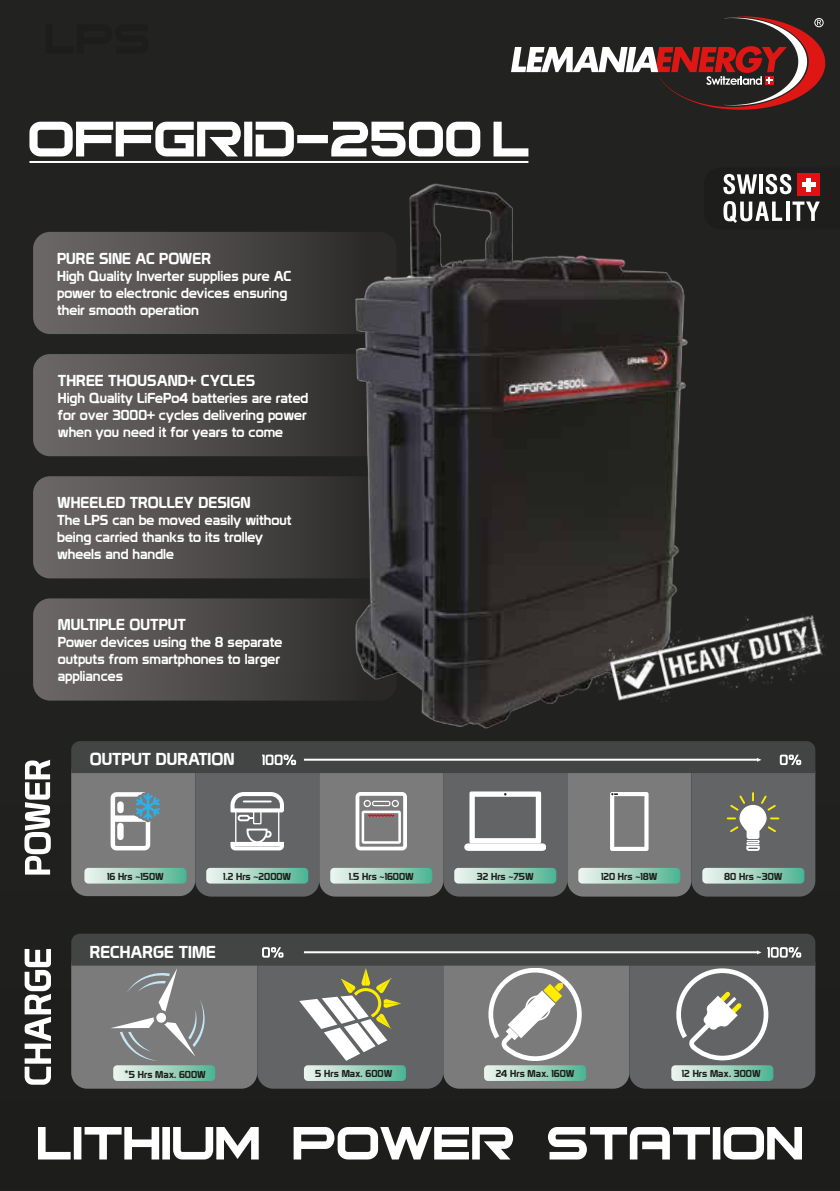
<style>
.page{position:relative;width:840px;height:1191px;background:#fff}
.page>*{position:absolute;margin:0;border:0;box-sizing:border-box;transform-origin:0 0}
.t1{font:17px "Prototype";color:#fff}
.t2{font:15.6px "Prototype";color:#fff}
.t3{font:14px/17px "Prototype";color:#fff}
.t4{font:9.8px "Prototype";color:#1d1d1b}
.s1{font-family:"Arial";font-size:11px;color:#231f20}
.s2{color:#231f20}
</style>
<div class="page">
<div style="left:0;top:0;width:839px;height:1191px;background:#222221"></div>
<div style="left:0;top:672px;width:839px;height:519px;background:#1d1d1b"></div>
<svg style="left:33px;top:232px;width:363px;height:102px;background:#524f4e"></svg>
<svg style="left:33px;top:354px;width:363px;height:102px;background:#524f4e"></svg>
<svg style="left:723px;top:173px;width:97px;height:50px"></svg>
<svg style="left:33px;top:476px;width:363px;height:102px;background:#524f4e"></svg>
<svg style="left:33px;top:598px;width:363px;height:102px;background:#524f4e"></svg>
<img style="left:319px;top:130px;width:369px;height:599px">
<svg style="left:29px;top:122px;width:451px;height:34px"></svg>
<svg style="left:511px;top:16px;width:313px;height:94px"></svg>
<div style="left:814px;top:18px;width:9px;height:9px;border:1px solid #fff;border-radius:50%"></div>
<hr style="left:29px;top:161px;width:499px;height:2px;background:#fff">
<div style="left:443px;top:757px;width:124px;height:139px;background:#636465;border-radius:16px"></div>
<div style="left:567px;top:757px;width:124px;height:139px;background:#7c7b7b;border-radius:16px"></div>
<div style="left:691px;top:757px;width:123px;height:139px;background:#636465;border-radius:16px"></div>
<div style="left:71px;top:949px;width:186px;height:139px;background:#7c7b7b;border-radius:16px"></div>
<svg style="left:25px;top:949px;width:26px;height:135px"></svg>
<div style="left:257px;top:949px;width:186px;height:139px;background:#636465;border-radius:16px"></div>
<div style="left:443px;top:949px;width:186px;height:139px;background:#7c7b7b;border-radius:16px"></div>
<div style="left:629px;top:949px;width:185px;height:139px;background:#636465;border-radius:16px"></div>
<svg style="left:71px;top:933px;width:743px;height:148px"></svg>
<div style="left:71px;top:756px;width:124px;height:140px;background:#7c7b7b;border-radius:16px"></div>
<div style="left:195px;top:757px;width:124px;height:139px;background:#636465;border-radius:16px"></div>
<div style="left:319px;top:757px;width:124px;height:139px;background:#7c7b7b;border-radius:16px"></div>
<svg style="left:330px;top:868px;width:102px;height:15px;background:#a3d4c1"></svg>
<svg style="left:206px;top:868px;width:102px;height:15px;background:#a3d4c1"></svg>
<svg style="left:84px;top:868px;width:102px;height:15px;background:#a3d4c1"></svg>
<svg style="left:24px;top:759px;width:27px;height:115px"></svg>
<svg style="left:111px;top:792px;width:49px;height:58px"></svg>
<svg style="left:71px;top:741px;width:743px;height:32px;background:#4c4e4e"></svg>
<svg style="left:230px;top:792px;width:54px;height:58px"></svg>
<svg style="left:355px;top:792px;width:52px;height:58px"></svg>
<div style="left:467px;top:843px;width:75px;height:7px;background:#fff"></div>
<svg style="left:469px;top:791px;width:72px;height:52px"></svg>
<svg style="left:454px;top:868px;width:102px;height:15px;background:#a3d4c1"></svg>
<svg style="left:578px;top:868px;width:102px;height:15px;background:#a3d4c1"></svg>
<svg style="left:610px;top:792px;width:38px;height:59px"></svg>
<svg style="left:727px;top:793px;width:51px;height:58px"></svg>
<svg style="left:702px;top:868px;width:101px;height:15px;background:#a4d4c1"></svg>
<svg style="left:38px;top:1127px;width:763px;height:32px"></svg>
<img style="left:568px;top:585px;width:259px;height:144px">
<svg style="left:493px;top:122px;width:35px;height:34px"></svg>
<p class="t2" style="left:57px;top:249px;width:156px">PURE SINE AC POWER</p>
<p class="t3" style="left:57px;top:267px;width:235px">High Quality Inverter supplies pure AC power to electronic devices ensuring their smooth operation</p>
<p class="t2" style="left:58px;top:371px;width:199px">THREE THOUSAND+ CYCLES</p>
<p class="t3" style="left:58px;top:389px;width:252px">High Quality LiFePo4 batteries are rated for over 3000+ cycles delivering power when you need it for years to come</p>
<p class="t2" style="left:57px;top:493px;width:195px">WHEELED TROLLEY DESIGN</p>
<p class="t3" style="left:57px;top:511px;width:236px">The LPS can be moved easily without being carried thanks to its trolley wheels and handle</p>
<p class="t2" style="left:58px;top:615px;width:129px">MULTIPLE OUTPUT</p>
<p class="t3" style="left:58px;top:634px;width:226px">Power devices using the 8 separate outputs from smartphones to larger appliances</p>
<p class="t1" style="left:90px;top:749px;width:146px">OUTPUT DURATION</p>
<p class="t4" style="left:107px;top:870px;width:58px">16 Hrs ~150W</p>
<p class="t4" style="left:223px;top:870px;width:69px">1.2 Hrs ~2000W</p>
<p class="t4" style="left:348px;top:870px;width:67px">1.5 Hrs ~1600W</p>
<p class="t4" style="left:476px;top:870px;width:58px">32 Hrs ~75W</p>
<p class="t4" style="left:600px;top:870px;width:58px">120 Hrs ~18W</p>
<p class="t4" style="left:723px;top:870px;width:60px">80 Hrs ~30W</p>
<p class="t1" style="left:90px;top:941px;width:128px">RECHARGE TIME</p>
<p class="t4" style="left:124px;top:1068px;width:83px"><span class="s1">*</span>5 Hrs Max. 600W</p>
<p class="t4" style="left:315px;top:1067px;width:78px">5 Hrs Max. 600W</p>
<p class="t4" style="left:495px;top:1067px;width:80px">24 Hrs Max. 160W</p>
<p class="t4" style="left:681px;top:1067px;width:80px">1<span class="s2">2</span> Hrs Max. 300W</p>
</div>
